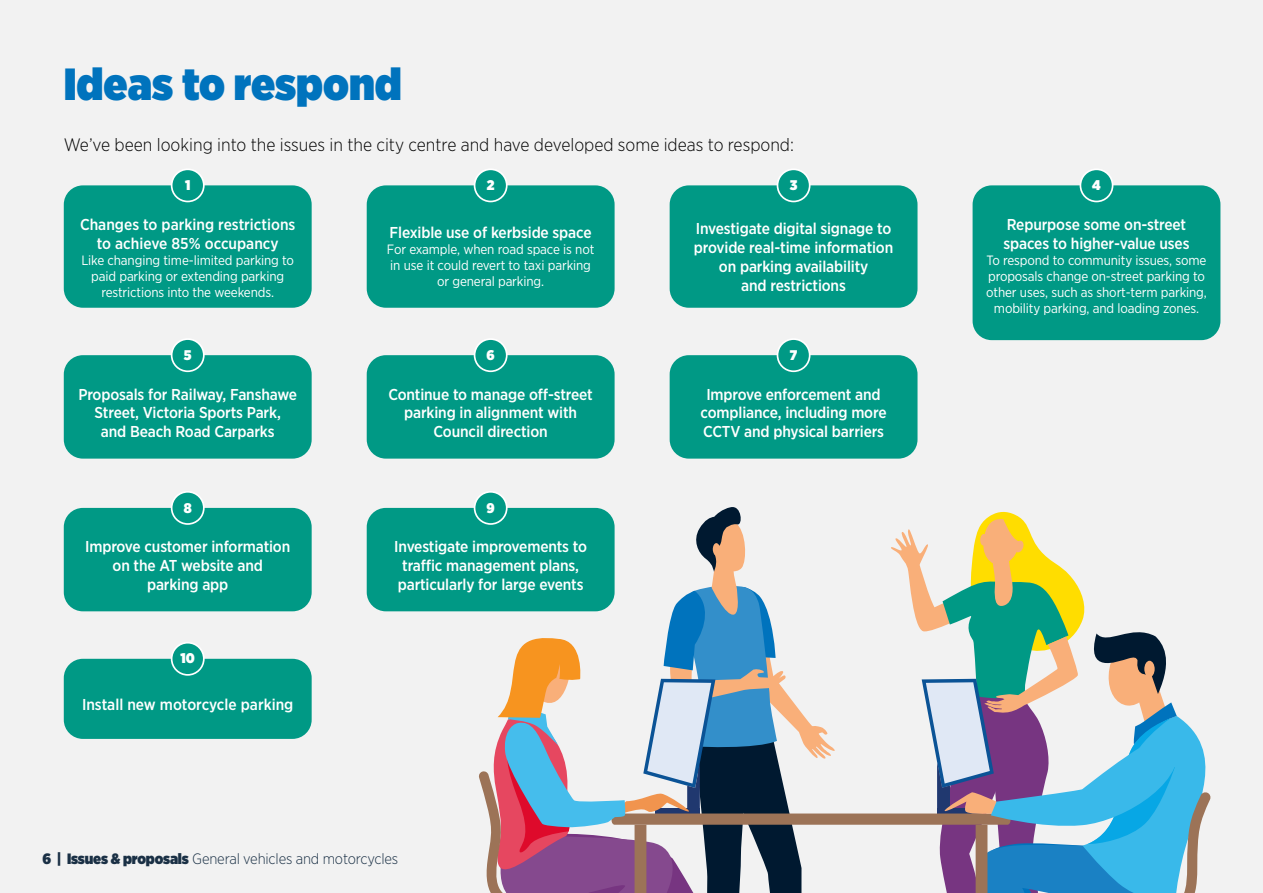
<style>
.page{position:relative;width:1263px;height:893px;background:#f2f2f2}
.page>*{position:absolute;margin:0;border:0;box-sizing:border-box;transform-origin:0 0}
.t1{font:900 45px "Gotham Narrow";color:#0073bd}
.t2{font:300 18px "Gotham Narrow";color:#000}
.t3{font:500 15.75px/18.9px "Gotham Narrow";letter-spacing:-.01em;color:#fff;text-align:center}
.t4{font:300 15px "Gotham Narrow";letter-spacing:-.01em;color:#1a3045}
.t5{font:900 13.95px "Gotham Narrow";color:#fff}
.t6{font:13.5px/16.2px "Gotham Narrow";letter-spacing:-.01em;color:#fff;text-align:center}
.s1{font-weight:900}
</style>
<div class="page">
<div style="left:972px;top:185px;width:248px;height:155px;background:#009985;border-radius:19px"></div>
<div style="left:670px;top:355px;width:247px;height:104px;background:#009985;border-radius:19px"></div>
<div style="left:670px;top:185px;width:247px;height:123px;background:#009985;border-radius:19px"></div>
<div style="left:367px;top:185px;width:248px;height:123px;background:#009985;border-radius:19px"></div>
<div style="left:367px;top:355px;width:248px;height:104px;background:#009985;border-radius:19px"></div>
<div style="left:64px;top:659px;width:248px;height:80px;background:#009985;border-radius:19px"></div>
<div style="left:64px;top:355px;width:248px;height:104px;background:#009985;border-radius:19px"></div>
<div style="left:64px;top:185px;width:248px;height:123px;background:#009985;border-radius:19px"></div>
<svg style="left:478px;top:507px;width:733px;height:386px"></svg>
<div style="left:1144px;top:661px;width:11px;height:16px;background:#f9af79;border-radius:50%"></div>
<div style="left:172px;top:169px;width:32px;height:32px;background:#009985;border-radius:50%"></div>
<div style="left:171px;top:168px;width:34px;height:34px;border:2px solid #fff;border-radius:50%"></div>
<div style="left:1080px;top:169px;width:32px;height:32px;background:#009985;border-radius:50%"></div>
<div style="left:1079px;top:168px;width:34px;height:34px;border:2px solid #fff;border-radius:50%"></div>
<div style="left:777px;top:339px;width:33px;height:32px;background:#009985;border-radius:50%"></div>
<div style="left:777px;top:338px;width:33px;height:34px;border:2px solid #fff;border-radius:50%"></div>
<div style="left:172px;top:339px;width:32px;height:32px;background:#009985;border-radius:50%"></div>
<div style="left:171px;top:338px;width:34px;height:34px;border:2px solid #fff;border-radius:50%"></div>
<div style="left:64px;top:508px;width:248px;height:103px;background:#009985;border-radius:19px"></div>
<div style="left:172px;top:492px;width:32px;height:32px;background:#009985;border-radius:50%"></div>
<div style="left:171px;top:491px;width:34px;height:34px;border:2px solid #fff;border-radius:50%"></div>
<div style="left:172px;top:643px;width:32px;height:32px;background:#009985;border-radius:50%"></div>
<div style="left:171px;top:642px;width:34px;height:34px;border:2px solid #fff;border-radius:50%"></div>
<div style="left:475px;top:339px;width:32px;height:32px;background:#009985;border-radius:50%"></div>
<div style="left:474px;top:338px;width:34px;height:34px;border:2px solid #fff;border-radius:50%"></div>
<div style="left:367px;top:508px;width:248px;height:103px;background:#009985;border-radius:19px"></div>
<div style="left:475px;top:492px;width:32px;height:32px;background:#009985;border-radius:50%"></div>
<div style="left:474px;top:491px;width:34px;height:34px;border:2px solid #fff;border-radius:50%"></div>
<div style="left:475px;top:169px;width:32px;height:32px;background:#009985;border-radius:50%"></div>
<div style="left:474px;top:168px;width:34px;height:34px;border:2px solid #fff;border-radius:50%"></div>
<div style="left:777px;top:169px;width:33px;height:32px;background:#009985;border-radius:50%"></div>
<div style="left:777px;top:168px;width:33px;height:34px;border:2px solid #fff;border-radius:50%"></div>
<h1 class="t1" style="left:64px;top:53px;width:340px">Ideas to respond</h1>
<p class="t2" style="left:64px;top:133px;width:732px">We’ve been looking into the issues in the city centre and have developed some ideas to respond:</p>
<p class="t5" style="left:185px;top:176px;width:7px">1</p>
<p class="t3" style="left:80px;top:215px;width:217px">Changes to parking restrictions to achieve 85% occupancy</p>
<p class="t6" style="left:81px;top:252px;width:214px">Like changing time-limited parking to paid parking or extending parking restrictions into the weekends.</p>
<p class="t5" style="left:184px;top:345px;width:9px">5</p>
<p class="t3" style="left:78px;top:384px;width:220px">Proposals for Railway, Fanshawe<br>Street, Victoria Sports Park,<br>and Beach Road Carparks</p>
<p class="t5" style="left:184px;top:498px;width:9px">8</p>
<p class="t3" style="left:85px;top:537px;width:207px">Improve customer information on the AT website and parking app</p>
<p class="t5" style="left:181px;top:649px;width:16px">10</p>
<p class="t3" style="left:82px;top:694px;width:213px">Install new motorcycle parking</p>
<p class="t5" style="left:487px;top:176px;width:9px">2</p>
<p class="t3" style="left:390px;top:223px;width:204px">Flexible use of kerbside space</p>
<p class="t6" style="left:387px;top:241px;width:209px">For example, when road space is not in use it could revert to taxi parking or general parking.</p>
<p class="t5" style="left:486px;top:345px;width:10px">6</p>
<p class="t3" style="left:388px;top:384px;width:206px">Continue to manage off-street parking in alignment with<br>Council direction</p>
<p class="t5" style="left:486px;top:498px;width:10px">9</p>
<p class="t3" style="left:394px;top:537px;width:194px;text-align:left">Investigate improvements to traffic management plans, particularly for large events</p>
<p class="t4" style="left:43px;top:849px;width:357px"><span class="s1">6 | Issues &amp; proposals</span> General vehicles and motorcycles</p>
<p class="t5" style="left:790px;top:176px;width:9px">3</p>
<p class="t3" style="left:694px;top:219px;width:201px">Investigate digital signage to provide real-time information on parking availability<br>and restrictions</p>
<p class="t5" style="left:790px;top:345px;width:9px">7</p>
<p class="t3" style="left:701px;top:384px;width:187px">Improve enforcement and compliance, including more<br>CCTV and physical barriers</p>
<p class="t5" style="left:1092px;top:176px;width:10px">4</p>
<p class="t3" style="left:1003px;top:215px;width:188px;text-align:left">Repurpose some on-street spaces to higher-value uses</p>
<p class="t6" style="left:986px;top:252px;width:222px">To respond to community issues, some proposals change on-street parking to other uses, such as short-term parking, mobility parking, and loading zones.</p>
</div>
